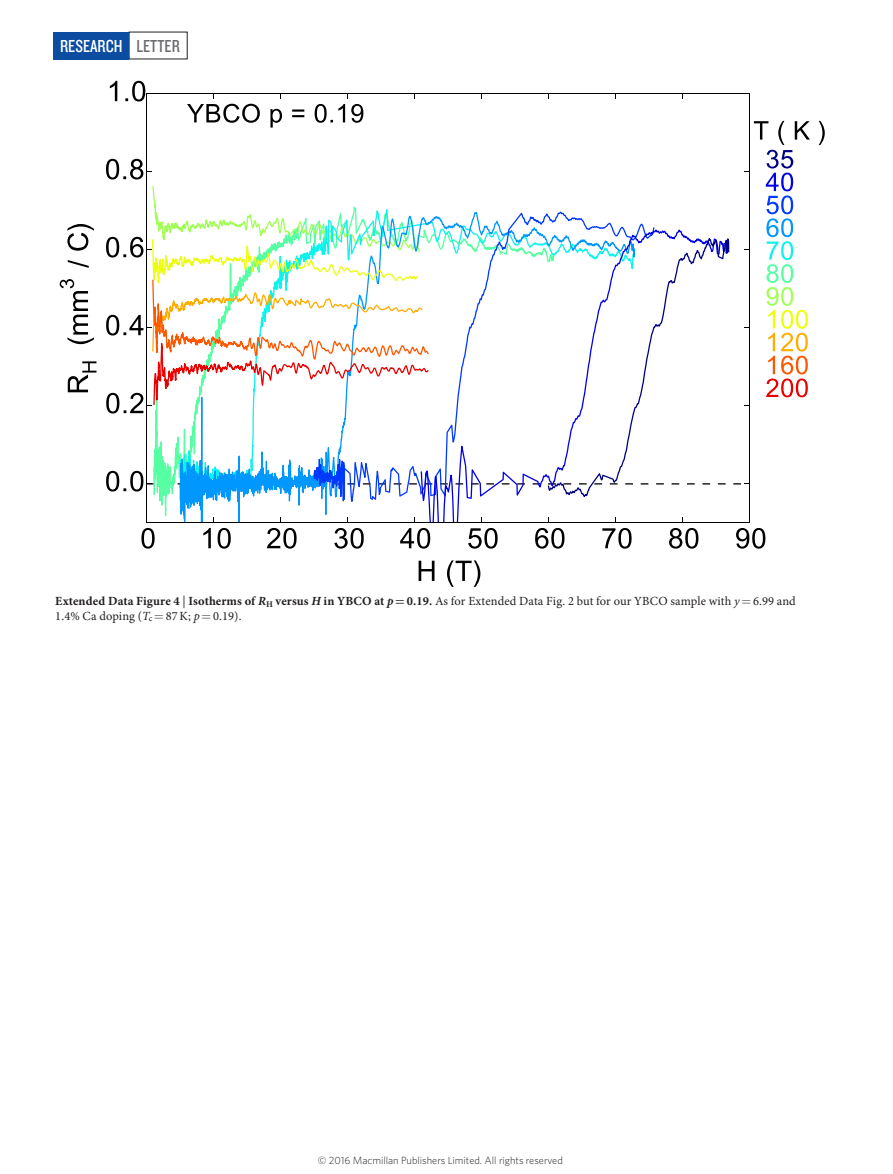
<style>
.page{position:relative;width:893px;height:1174px;background:#fff}
.page>*{position:absolute;margin:0;border:0;box-sizing:border-box;transform-origin:0 0}
.t1{font:18px "Knockout 29 Junior Ltweight";color:#fff}
.t2{font:12.45px/14.2px "Minion Pro";letter-spacing:.01em;color:#231f20}
.t3{font:300 10.5px "Whitney";color:#231f20}
.s1{color:#6c6d70}
.s2{font-weight:700}
.s3{font-weight:700;font-style:italic}
.s4{font-style:italic}
</style>
<div class="page">
<div style="left:53px;top:32px;width:76px;height:27px;background:#0d4da1"></div>
<svg style="left:153px;top:413px;width:27px;height:103px"></svg>
<svg style="left:180px;top:413px;width:235px;height:109px"></svg>
<svg style="left:314px;top:212px;width:340px;height:290px"></svg>
<svg style="left:421px;top:229px;width:268px;height:293px"></svg>
<svg style="left:548px;top:238px;width:181px;height:259px"></svg>
<hr style="left:146px;top:93px;width:604px;height:1px;background:#000">
<hr style="left:749px;top:93px;width:1px;height:430px;background:#000">
<hr style="left:146px;top:522px;width:604px;height:1px;background:#000">
<hr style="left:146px;top:93px;width:1px;height:430px;background:#000">
<svg style="left:141px;top:528px;width:14px;height:20px"></svg>
<svg style="left:203px;top:518px;width:28px;height:30px"></svg>
<svg style="left:267px;top:518px;width:30px;height:30px"></svg>
<svg style="left:334px;top:518px;width:30px;height:30px"></svg>
<svg style="left:400px;top:518px;width:30px;height:30px"></svg>
<svg style="left:468px;top:518px;width:30px;height:30px"></svg>
<svg style="left:535px;top:518px;width:29px;height:30px"></svg>
<svg style="left:602px;top:518px;width:30px;height:30px"></svg>
<svg style="left:669px;top:518px;width:29px;height:30px"></svg>
<svg style="left:736px;top:528px;width:29px;height:20px"></svg>
<svg style="left:419px;top:560px;width:61px;height:27px"></svg>
<svg style="left:733px;top:483px;width:16px;height:1px"></svg>
<svg style="left:106px;top:471px;width:48px;height:20px"></svg>
<svg style="left:106px;top:186px;width:323px;height:227px"></svg>
<svg style="left:106px;top:159px;width:46px;height:20px"></svg>
<svg style="left:110px;top:81px;width:36px;height:20px"></svg>
<svg style="left:68px;top:361px;width:28px;height:31px"></svg>
<svg style="left:60px;top:279px;width:34px;height:65px"></svg>
<svg style="left:67px;top:224px;width:27px;height:44px"></svg>
<svg style="left:187px;top:94px;width:176px;height:34px"></svg>
<svg style="left:744px;top:121px;width:81px;height:276px"></svg>
<h1 class="t1" style="left:60px;top:34px;width:121px">RESEARCH <span class="s1">LETTER</span></h1>
<p class="t2" style="left:55px;top:594px;width:742px"><span class="s2">Extended Data Figure 4</span> | <span class="s2">Isotherms of</span> <span class="s3">R</span><sub>H</sub> <span class="s2">versus</span> <span class="s3">H</span> <span class="s2">in YBCO at</span> <span class="s3">p</span> <span class="s2">0.19.</span> As for Extended Data Fig. 2 but for our YBCO sample with <span class="s4">y</span> 6.99 and<br>1.4% Ca doping (<span class="s4">T</span><sub>c</sub> 87K; <span class="s4">p</span> 0.19).</p>
<p class="t3" style="left:318px;top:1153px;width:247px">© 2016 Macmillan Publishers Limited. All rights reserved</p>
</div>
